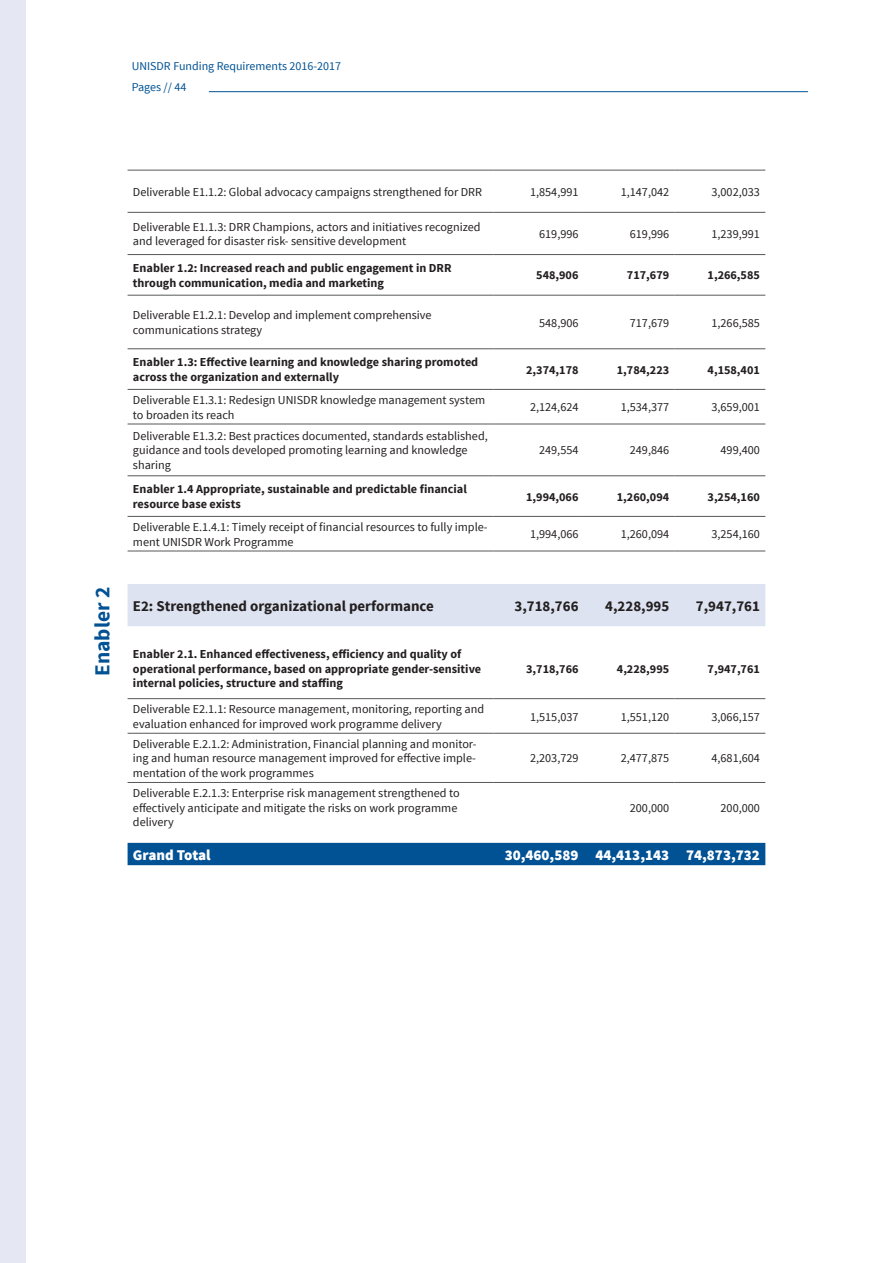
<style>
.page{position:relative;width:893px;height:1263px;background:#fff}
.page>*{position:absolute;margin:0;border:0;box-sizing:border-box;transform-origin:0 0}
.t1{font:700 21.3px "Source Sans Pro";color:#005294}
.t2{font:700 14.85px "Source Sans Pro";color:#231f20}
.t3{font:900 14.85px "Source Sans Pro";color:#fff}
.t4{font:12.15px/14.5px "Source Sans Pro";color:#231f20}
.t5{font:700 12.15px/14.5px "Source Sans Pro";color:#231f20}
.t6{font:12px/21.6px "Source Sans Pro";color:#005294}
</style>
<div class="page">
<div style="left:0;top:0;width:26px;height:1263px;background:#e5e8f3"></div>
<hr style="left:209px;top:91px;width:599px;height:1px;background:#005294">
<div style="left:128px;top:584px;width:637px;height:42px;background:#dde3f0"></div>
<div style="left:128px;top:843px;width:637px;height:22px;background:#005294"></div>
<hr style="left:128px;top:170px;width:365px;height:1px;background:#57585a">
<hr style="left:493px;top:170px;width:91px;height:1px;background:#57585a">
<hr style="left:584px;top:170px;width:91px;height:1px;background:#57585a">
<hr style="left:675px;top:170px;width:90px;height:1px;background:#57585a">
<hr style="left:128px;top:212px;width:365px;height:1px;background:#57585a">
<hr style="left:493px;top:212px;width:91px;height:1px;background:#57585a">
<hr style="left:584px;top:212px;width:91px;height:1px;background:#57585a">
<hr style="left:675px;top:212px;width:90px;height:1px;background:#57585a">
<hr style="left:128px;top:254px;width:365px;height:1px;background:#57585a">
<hr style="left:493px;top:254px;width:91px;height:1px;background:#57585a">
<hr style="left:584px;top:254px;width:91px;height:1px;background:#57585a">
<hr style="left:675px;top:254px;width:90px;height:1px;background:#57585a">
<hr style="left:128px;top:295px;width:365px;height:1px;background:#57585a">
<hr style="left:493px;top:295px;width:91px;height:1px;background:#57585a">
<hr style="left:584px;top:295px;width:91px;height:1px;background:#57585a">
<hr style="left:675px;top:295px;width:90px;height:1px;background:#57585a">
<hr style="left:128px;top:348px;width:365px;height:1px;background:#57585a">
<hr style="left:493px;top:348px;width:91px;height:1px;background:#57585a">
<hr style="left:584px;top:348px;width:91px;height:1px;background:#57585a">
<hr style="left:675px;top:348px;width:90px;height:1px;background:#57585a">
<hr style="left:128px;top:389px;width:365px;height:1px;background:#57585a">
<hr style="left:493px;top:389px;width:91px;height:1px;background:#57585a">
<hr style="left:584px;top:389px;width:91px;height:1px;background:#57585a">
<hr style="left:675px;top:389px;width:90px;height:1px;background:#57585a">
<hr style="left:128px;top:424px;width:365px;height:1px;background:#57585a">
<hr style="left:493px;top:424px;width:91px;height:1px;background:#57585a">
<hr style="left:584px;top:424px;width:91px;height:1px;background:#57585a">
<hr style="left:675px;top:424px;width:90px;height:1px;background:#57585a">
<hr style="left:128px;top:475px;width:365px;height:1px;background:#57585a">
<hr style="left:493px;top:475px;width:91px;height:1px;background:#57585a">
<hr style="left:584px;top:475px;width:91px;height:1px;background:#57585a">
<hr style="left:675px;top:475px;width:90px;height:1px;background:#57585a">
<hr style="left:128px;top:516px;width:365px;height:1px;background:#57585a">
<hr style="left:493px;top:516px;width:91px;height:1px;background:#57585a">
<hr style="left:584px;top:516px;width:91px;height:1px;background:#57585a">
<hr style="left:675px;top:516px;width:90px;height:1px;background:#57585a">
<hr style="left:128px;top:551px;width:365px;height:1px;background:#57585a">
<hr style="left:493px;top:551px;width:91px;height:1px;background:#57585a">
<hr style="left:584px;top:551px;width:91px;height:1px;background:#57585a">
<hr style="left:675px;top:551px;width:90px;height:1px;background:#57585a">
<hr style="left:128px;top:698px;width:365px;height:1px;background:#57585a">
<hr style="left:493px;top:698px;width:91px;height:1px;background:#57585a">
<hr style="left:584px;top:698px;width:91px;height:1px;background:#57585a">
<hr style="left:675px;top:698px;width:90px;height:1px;background:#57585a">
<hr style="left:128px;top:733px;width:365px;height:1px;background:#57585a">
<hr style="left:493px;top:733px;width:91px;height:1px;background:#57585a">
<hr style="left:584px;top:733px;width:91px;height:1px;background:#57585a">
<hr style="left:675px;top:733px;width:90px;height:1px;background:#57585a">
<hr style="left:128px;top:782px;width:365px;height:1px;background:#57585a">
<hr style="left:493px;top:782px;width:91px;height:1px;background:#57585a">
<hr style="left:584px;top:782px;width:91px;height:1px;background:#57585a">
<hr style="left:675px;top:782px;width:90px;height:1px;background:#57585a">
<p class="t6" style="left:132px;top:55px;width:211px">UNISDR Funding Requirements 2016-2017<br>Pages // 44</p>
<h1 class="t1" style="left:89px;top:676px;width:90px;rotate:-90deg">Enabler 2</h1>
<p class="t4" style="left:133px;top:185px;width:351px">Deliverable E1.1.2: Global advocacy campaigns strengthened for DRR</p>
<p class="t4" style="left:530px;top:185px;width:50px">1,854,991</p>
<p class="t4" style="left:621px;top:185px;width:50px">1,147,042</p>
<p class="t4" style="left:711px;top:185px;width:50px">3,002,033</p>
<p class="t4" style="left:133px;top:220px;width:349px">Deliverable E1.1.3: DRR Champions, actors and initiatives recognized and leveraged for disaster risk- sensitive development</p>
<p class="t4" style="left:539px;top:227px;width:41px">619,996</p>
<p class="t4" style="left:630px;top:227px;width:41px">619,996</p>
<p class="t4" style="left:711px;top:227px;width:50px">1,239,991</p>
<p class="t5" style="left:133px;top:261px;width:320px">Enabler 1.2: Increased reach and public engagement in DRR through communication, media and marketing</p>
<p class="t5" style="left:536px;top:269px;width:44px">548,906</p>
<p class="t5" style="left:627px;top:269px;width:44px">717,679</p>
<p class="t5" style="left:708px;top:269px;width:54px">1,266,585</p>
<p class="t4" style="left:133px;top:308px;width:300px">Deliverable E1.2.1: Develop and implement comprehensive communications strategy</p>
<p class="t4" style="left:539px;top:315px;width:41px">548,906</p>
<p class="t4" style="left:630px;top:315px;width:41px">717,679</p>
<p class="t4" style="left:711px;top:315px;width:50px">1,266,585</p>
<p class="t5" style="left:133px;top:355px;width:347px">Enabler 1.3: Effective learning and knowledge sharing promoted across the organization and externally</p>
<p class="t5" style="left:526px;top:363px;width:54px">2,374,178</p>
<p class="t5" style="left:617px;top:363px;width:54px">1,784,223</p>
<p class="t5" style="left:708px;top:363px;width:54px">4,158,401</p>
<p class="t4" style="left:133px;top:393px;width:354px">Deliverable E1.3.1: Redesign UNISDR knowledge management system to broaden its reach</p>
<p class="t4" style="left:530px;top:400px;width:50px">2,124,624</p>
<p class="t4" style="left:621px;top:400px;width:50px">1,534,377</p>
<p class="t4" style="left:711px;top:400px;width:50px">3,659,001</p>
<p class="t4" style="left:133px;top:429px;width:356px">Deliverable E1.3.2: Best practices documented, standards established, guidance and tools developed promoting learning and knowledge sharing</p>
<p class="t4" style="left:539px;top:443px;width:41px">249,554</p>
<p class="t4" style="left:630px;top:443px;width:41px">249,846</p>
<p class="t4" style="left:720px;top:443px;width:41px">499,400</p>
<p class="t5" style="left:133px;top:482px;width:335px">Enabler 1.4 Appropriate, sustainable and predictable financial resource base exists</p>
<p class="t5" style="left:526px;top:490px;width:54px">1,994,066</p>
<p class="t5" style="left:617px;top:490px;width:54px">1,260,094</p>
<p class="t5" style="left:707px;top:490px;width:54px">3,254,160</p>
<p class="t4" style="left:133px;top:520px;width:356px">Deliverable E.1.4.1: Timely receipt of financial resources to fully imple&shy;ment UNISDR Work Programme</p>
<p class="t4" style="left:530px;top:527px;width:50px">1,994,066</p>
<p class="t4" style="left:621px;top:527px;width:50px">1,260,094</p>
<p class="t4" style="left:711px;top:527px;width:50px">3,254,160</p>
<p class="t2" style="left:133px;top:596px;width:302px">E2: Strengthened organizational performance</p>
<p class="t2" style="left:515px;top:596px;width:65px">3,718,766</p>
<p class="t2" style="left:605px;top:596px;width:65px">4,228,995</p>
<p class="t2" style="left:696px;top:596px;width:65px">7,947,761</p>
<p class="t5" style="left:133px;top:647px;width:350px">Enabler 2.1. Enhanced effectiveness, efficiency and quality of operational performance, based on appropriate gender-sensitive internal policies, structure and staffing</p>
<p class="t5" style="left:526px;top:662px;width:54px">3,718,766</p>
<p class="t5" style="left:617px;top:662px;width:54px">4,228,995</p>
<p class="t5" style="left:708px;top:662px;width:54px">7,947,761</p>
<p class="t4" style="left:133px;top:702px;width:353px">Deliverable E2.1.1: Resource management, monitoring, reporting and evaluation enhanced for improved work programme delivery</p>
<p class="t4" style="left:530px;top:709px;width:50px">1,515,037</p>
<p class="t4" style="left:621px;top:709px;width:50px">1,551,120</p>
<p class="t4" style="left:711px;top:709px;width:50px">3,066,157</p>
<p class="t4" style="left:133px;top:737px;width:345px;text-align:justify">Deliverable E.2.1.2: Administration, Financial planning and monitor&shy;ing and human resource management improved for effective imple&shy;mentation of the work programmes</p>
<p class="t4" style="left:530px;top:751px;width:50px">2,203,729</p>
<p class="t4" style="left:621px;top:751px;width:50px">2,477,875</p>
<p class="t4" style="left:711px;top:751px;width:50px">4,681,604</p>
<p class="t4" style="left:133px;top:786px;width:328px">Deliverable E.2.1.3: Enterprise risk management strengthened to effectively anticipate and mitigate the risks on work programme delivery</p>
<p class="t4" style="left:630px;top:800px;width:41px">200,000</p>
<p class="t4" style="left:721px;top:800px;width:41px">200,000</p>
<p class="t3" style="left:133px;top:845px;width:79px">Grand Total</p>
<p class="t3" style="left:505px;top:845px;width:257px">30,460,589 44,413,143 74,873,732</p>
</div>
